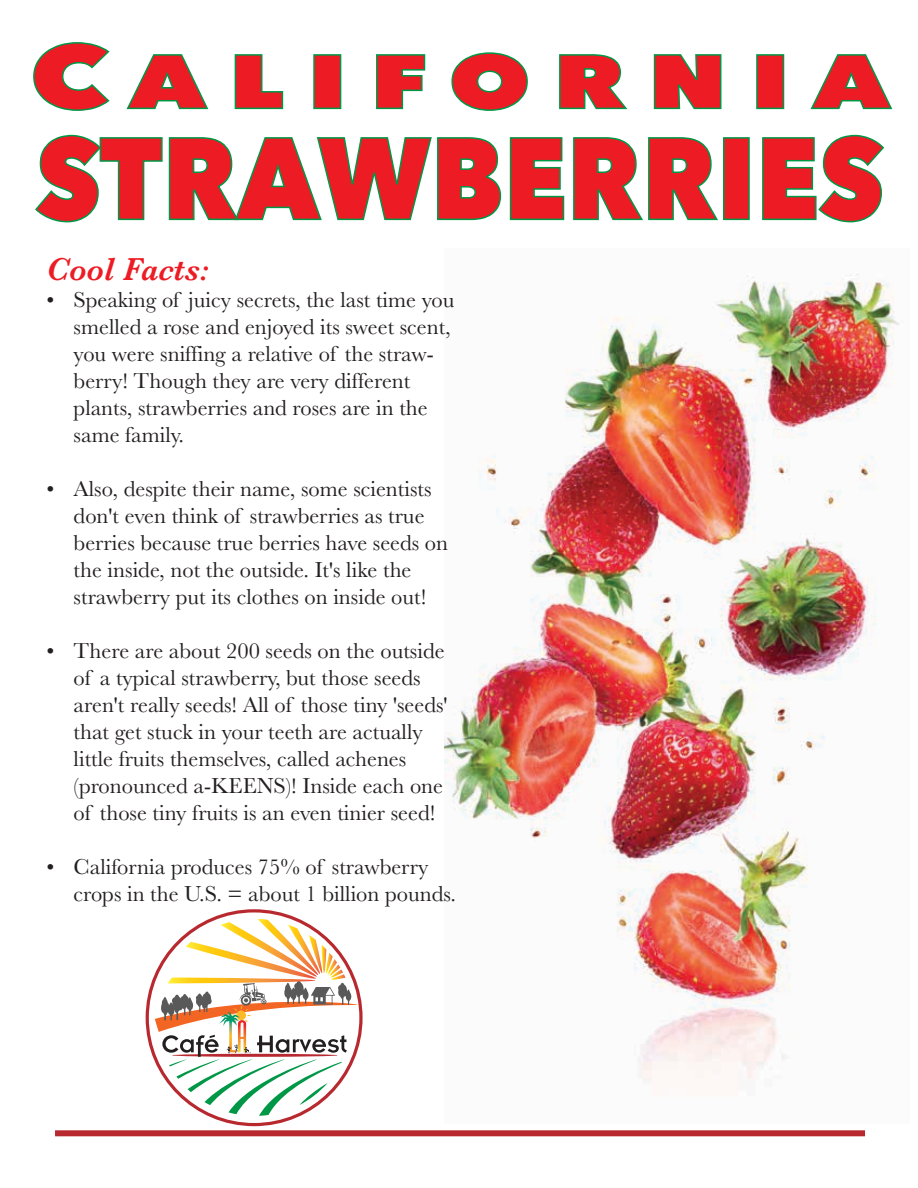
<style>
.page{position:relative;width:918px;height:1188px;background:#fff}
.page>*{position:absolute;margin:0;border:0;box-sizing:border-box;transform-origin:0 0}
.t1{font:800 115.05px "Avenir Next";color:#ed1c24;scale:.91 1}
.t2{font:800 90px "Avenir Next";letter-spacing:.2em;color:#ed1c24;scale:1.25 1}
.t3{font:italic 600 33px "Baskerville";color:#ed1c24}
.t4{font:22.5px/27px "Baskerville";color:#231f20}
</style>
<div class="page">
<img style="left:445px;top:274px;width:457px;height:808px">
<svg style="left:155px;top:919px;width:206px;height:197px"></svg>
<div style="left:55px;top:1130px;width:810px;height:6px;background:#b8292f"></div>
<svg style="left:33px;top:42px;width:77px;height:69px"></svg>
<svg style="left:126px;top:54px;width:83px;height:56px"></svg>
<svg style="left:234px;top:54px;width:50px;height:56px"></svg>
<div style="left:313px;top:54px;width:28px;height:55px;border:2px solid #009847"></div>
<svg style="left:376px;top:54px;width:50px;height:56px"></svg>
<svg style="left:451px;top:52px;width:77px;height:59px"></svg>
<svg style="left:559px;top:54px;width:69px;height:56px"></svg>
<svg style="left:653px;top:54px;width:69px;height:56px"></svg>
<div style="left:756px;top:54px;width:28px;height:55px;border:2px solid #009847"></div>
<svg style="left:810px;top:54px;width:83px;height:56px"></svg>
<svg style="left:35px;top:134px;width:467px;height:89px"></svg>
<svg style="left:509px;top:137px;width:56px;height:84px"></svg>
<svg style="left:573px;top:137px;width:145px;height:84px"></svg>
<div style="left:723px;top:137px;width:27px;height:83px;border:2px solid #009847"></div>
<svg style="left:762px;top:134px;width:123px;height:89px"></svg>
<h2 class="t2" style="left:30px;top:21px;width:689px">CALIFORNIA</h2>
<h1 class="t1" style="left:36px;top:108px;width:933px">STRAWBERRIES</h1>
<h3 class="t3" style="left:47px;top:247px;width:164px">Cool Facts:</h3>
<p class="t4" style="left:74px;top:287px;width:382px;text-indent:-27px">• Speaking of juicy secrets, the last time you smelled a rose and enjoyed its sweet scent, you were sniffing a relative of the straw&shy;berry! Though they are very different plants, strawberries and roses are in the same family.</p>
<p class="t4" style="left:74px;top:476px;width:376px;text-indent:-27px">• Also, despite their name, some scientists don't even think of strawberries as true berries because true berries have seeds on the inside, not the outside. It's like the strawberry put its clothes on inside out!</p>
<p class="t4" style="left:74px;top:638px;width:375px;text-indent:-27px">• There are about 200 seeds on the outside of a typical strawberry, but those seeds aren't really seeds! All of those tiny 'seeds' that get stuck in your teeth are actually little fruits themselves, called achenes (pronounced a-KEENS)! Inside each one of those tiny fruits is an even tinier seed!</p>
<p class="t4" style="left:74px;top:854px;width:384px;text-indent:-27px">• California produces 75% of strawberry crops in the U.S. = about 1 billion pounds.</p>
</div>
